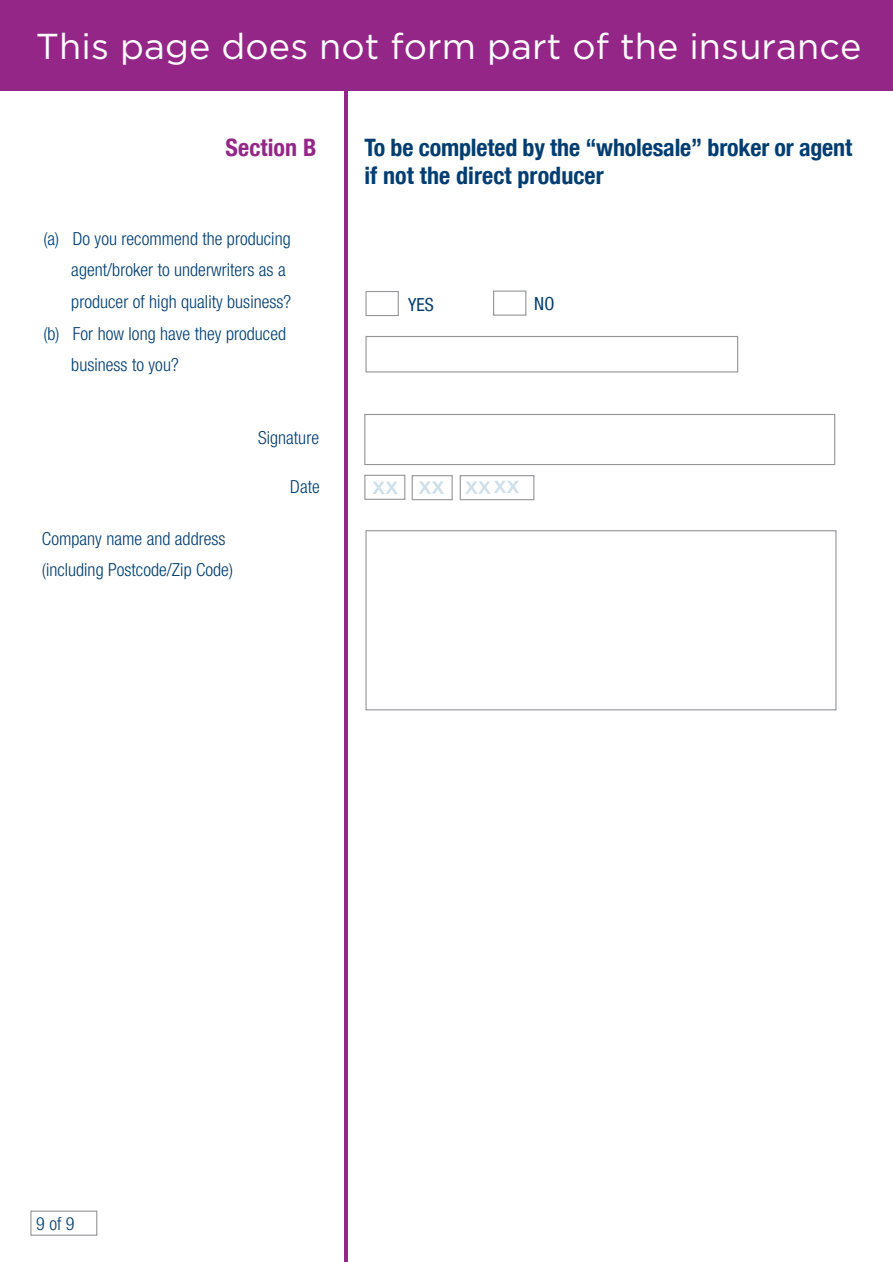
<style>
.page{position:relative;width:893px;height:1262px;background:#fff}
.page>*{position:absolute;margin:0;border:0;box-sizing:border-box;transform-origin:0 0}
.t1{font:36px "Gotham";letter-spacing:.005em;color:#fff}
.t2{font:700 condensed 24px/28.5px "Helvetica Neue LT Com";letter-spacing:-.005em;color:#003d70}
.t3{font:700 condensed 24px "Helvetica Neue LT Com";letter-spacing:.005em;color:#942687}
.t4{font:300 condensed 18px/31.5px "Helvetica Neue LT Com";letter-spacing:.005em;color:#003d70}
.t5{font:condensed 18px "Helvetica Neue LT Com";color:#003d70}
</style>
<div class="page">
<hr style="left:344px;top:0;width:4px;height:1262px;background:#942687">
<div style="left:30px;top:1210px;width:67px;height:25px;border:1px solid #939598"></div>
<div style="left:0;top:0;width:892px;height:90px;background:#942687"></div>
<div style="left:365px;top:291px;width:34px;height:25px;border:1px solid #939598"></div>
<div style="left:493px;top:290px;width:33px;height:26px;border:1px solid #939598"></div>
<div style="left:365px;top:336px;width:373px;height:36px;border:1px solid #939598"></div>
<div style="left:364px;top:414px;width:471px;height:51px;border:1px solid #939598"></div>
<div style="left:364px;top:475px;width:41px;height:25px;border:1px solid #939598"></div>
<div style="left:411px;top:475px;width:41px;height:25px;border:1px solid #939598"></div>
<div style="left:459px;top:475px;width:75px;height:25px;border:1px solid #939598"></div>
<svg style="left:372px;top:482px;width:26px;height:12px"></svg>
<svg style="left:419px;top:481px;width:25px;height:13px"></svg>
<svg style="left:465px;top:481px;width:54px;height:13px"></svg>
<div style="left:365px;top:530px;width:471px;height:180px;border:1px solid #939598"></div>
<h1 class="t1" style="left:36px;top:26px;width:827px">This page does not form part of the insurance</h1>
<h2 class="t3" style="left:225px;top:133px;width:92px">Section B</h2>
<h2 class="t2" style="left:364px;top:133px;width:489px">To be completed by the “wholesale” broker or agent if not the direct producer</h2>
<p class="t4" style="left:43px;top:223px;width:249px">(a) Do you recommend the producing</p>
<p class="t4" style="left:71px;top:254px;width:216px">agent/broker to underwriters as a</p>
<p class="t4" style="left:71px;top:286px;width:221px">producer of high quality business?</p>
<p class="t4" style="left:43px;top:317px;width:244px">(b) For how long have they produced</p>
<p class="t4" style="left:71px;top:349px;width:109px">business to you?</p>
<p class="t4" style="left:42px;top:522px;width:192px">Company name and address (including Postcode/Zip Code)</p>
<p class="t4" style="left:258px;top:421px;width:63px">Signature</p>
<p class="t4" style="left:290px;top:471px;width:31px">Date</p>
<p class="t5" style="left:408px;top:294px;width:27px">YES</p>
<p class="t5" style="left:534px;top:293px;width:22px">NO</p>
<p class="t4" style="left:36px;top:1208px;width:40px">9 of 9</p>
</div>
